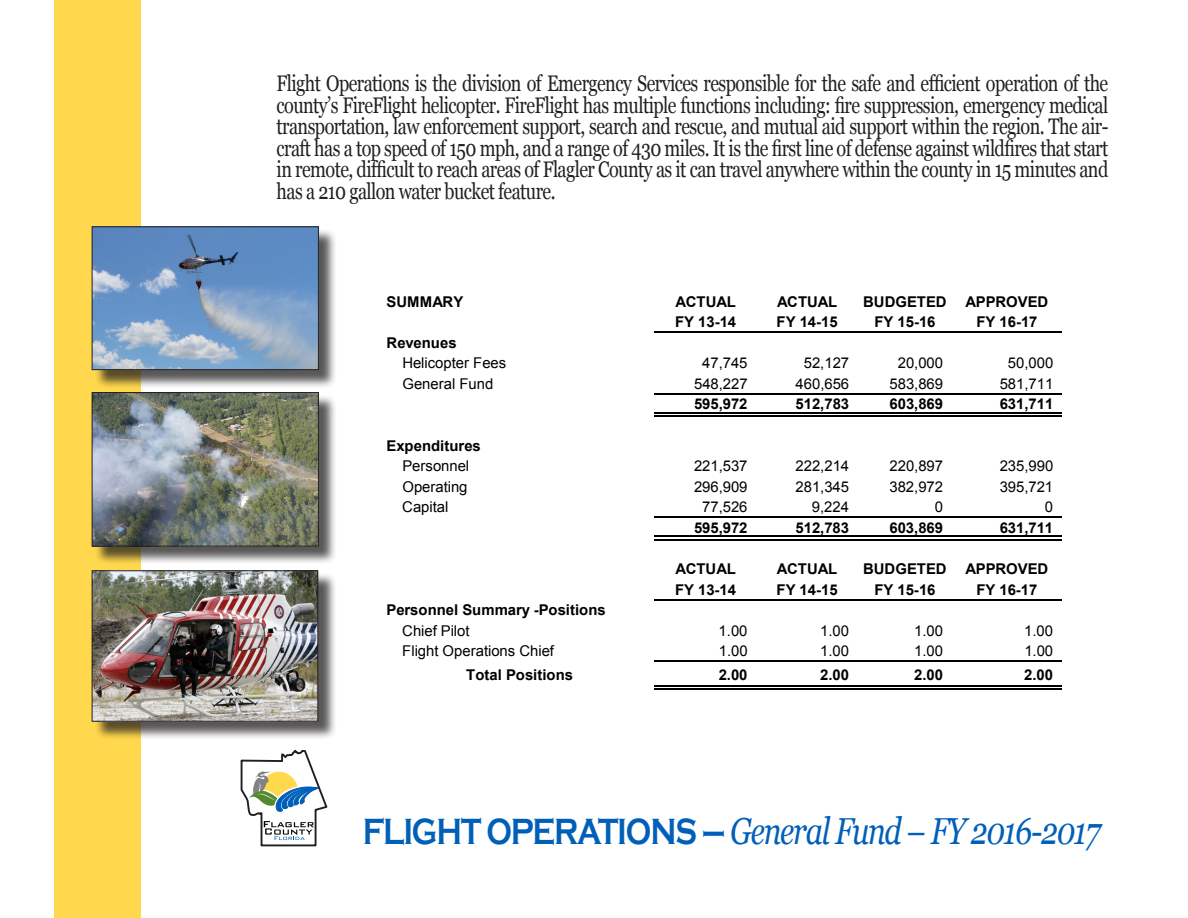
<style>
.page{position:relative;width:1188px;height:918px;background:#fff}
.page>*{position:absolute;margin:0;border:0;box-sizing:border-box;transform-origin:0 0}
.t1{font:italic 37.5px "Georgia";letter-spacing:-.04em;color:#005fb9;scale:.8 1}
.t2{font:22.5px/21.6px "Georgia";letter-spacing:-.03em;color:#231f20;text-align:justify;scale:.8 1}
.t3{font:700 14.85px/20.5px "Arial";color:#000;text-align:center}
.t4{font:14.85px/20.5px "Arial";letter-spacing:-.005em;color:#000}
.s1{font-weight:700}
.s2{font-weight:400}
.s3{font-family:"Copperplate Gothic";font-weight:700;font-style:normal}
</style>
<div class="page">
<div style="left:54px;top:0;width:86px;height:918px;background:#ffd84d"></div>
<svg style="left:241px;top:750px;width:87px;height:97px"></svg>
<hr style="left:654px;top:331px;width:407px;height:2px;background:#000">
<hr style="left:654px;top:393px;width:407px;height:2px;background:#000">
<hr style="left:654px;top:412px;width:407px;height:2px;background:#000">
<hr style="left:654px;top:415px;width:407px;height:2px;background:#000">
<hr style="left:654px;top:516px;width:407px;height:2px;background:#000">
<hr style="left:654px;top:535px;width:407px;height:2px;background:#000">
<hr style="left:654px;top:539px;width:407px;height:2px;background:#000">
<hr style="left:654px;top:599px;width:407px;height:2px;background:#000">
<hr style="left:654px;top:660px;width:407px;height:2px;background:#000">
<hr style="left:654px;top:685px;width:407px;height:1px;background:#000">
<hr style="left:654px;top:688px;width:407px;height:2px;background:#000">
<div style="left:94px;top:229px;width:244px;height:160px;background:#231f20;opacity:.75"></div>
<img style="left:94px;top:228px;width:223px;height:140px">
<div style="left:92px;top:226px;width:227px;height:144px;border:1px solid #231f20"></div>
<div style="left:94px;top:573px;width:243px;height:168px;background:#231f20;opacity:.75"></div>
<img style="left:94px;top:572px;width:222px;height:148px">
<div style="left:92px;top:570px;width:226px;height:152px;border:1px solid #231f20"></div>
<div style="left:94px;top:394px;width:244px;height:171px;background:#231f20;opacity:.75"></div>
<img style="left:94px;top:394px;width:223px;height:151px">
<div style="left:92px;top:392px;width:227px;height:155px;border:1px solid #231f20"></div>
<p class="t2" style="left:277px;top:73px;width:1041px">Flight Operations is the division of Emergency Services responsible for the safe and efficient operation of the county’s FireFlight helicopter. FireFlight has multiple functions including: fire suppression, emergency medical transportation, law enforcement support, search and rescue, and mutual aid support within the region. The air&shy;craft has a top speed of 150 mph, and a range of 430 miles. It is the first line of defense against wildfires that start in remote, difficult to reach areas of Flagler County as it can travel anywhere within the county in 15 minutes and has a 210 gallon water bucket feature.</p>
<p class="t3" style="left:387px;top:291px;width:78px">SUMMARY</p>
<p class="t3" style="left:676px;top:291px;width:62px">ACTUAL</p>
<p class="t3" style="left:777px;top:291px;width:62px">ACTUAL</p>
<p class="t3" style="left:863px;top:291px;width:85px">BUDGETED</p>
<p class="t3" style="left:966px;top:291px;width:84px">APPROVED</p>
<p class="t3" style="left:675px;top:312px;width:63px">FY 13-14</p>
<p class="t3" style="left:777px;top:312px;width:63px">FY 14-15</p>
<p class="t3" style="left:874px;top:312px;width:63px">FY 15-16</p>
<p class="t3" style="left:976px;top:312px;width:63px">FY 16-17</p>
<p class="t4" style="left:402px;top:332px;width:105px;text-indent:-16px"><span class="s1">Revenues<br></span>Helicopter Fees</p>
<p class="t4" style="left:702px;top:353px;width:47px">47,745</p>
<p class="t4" style="left:804px;top:353px;width:47px">52,127</p>
<p class="t4" style="left:898px;top:353px;width:47px">20,000</p>
<p class="t4" style="left:1008px;top:353px;width:47px">50,000</p>
<p class="t4" style="left:402px;top:374px;width:92px">General Fund</p>
<p class="t4" style="left:694px;top:374px;width:55px">548,227</p>
<p class="t4" style="left:796px;top:374px;width:55px">460,656</p>
<p class="t4" style="left:890px;top:374px;width:55px">583,869</p>
<p class="t4" style="left:1000px;top:374px;width:55px">581,711</p>
<p class="t3" style="left:694px;top:394px;width:55px">595,972</p>
<p class="t3" style="left:796px;top:394px;width:55px">512,783</p>
<p class="t3" style="left:890px;top:394px;width:55px">603,869</p>
<p class="t3" style="left:1000px;top:394px;width:55px">631,711</p>
<p class="t3" style="left:387px;top:436px;width:96px">Expenditures<br><span class="s2">Personnel</span></p>
<p class="t4" style="left:694px;top:456px;width:55px">221,537</p>
<p class="t4" style="left:796px;top:456px;width:55px">222,214</p>
<p class="t4" style="left:890px;top:456px;width:55px">220,897</p>
<p class="t4" style="left:1000px;top:456px;width:55px">235,990</p>
<p class="t4" style="left:402px;top:476px;width:67px">Operating</p>
<p class="t4" style="left:694px;top:476px;width:55px">296,909</p>
<p class="t4" style="left:796px;top:476px;width:55px">281,345</p>
<p class="t4" style="left:889px;top:476px;width:55px">382,972</p>
<p class="t4" style="left:1000px;top:476px;width:55px">395,721</p>
<p class="t4" style="left:402px;top:497px;width:48px">Capital</p>
<p class="t4" style="left:702px;top:497px;width:47px">77,526</p>
<p class="t4" style="left:812px;top:497px;width:39px">9,224</p>
<p class="t4" style="left:935px;top:497px;width:10px">0</p>
<p class="t4" style="left:1045px;top:497px;width:10px">0</p>
<p class="t3" style="left:694px;top:518px;width:55px">595,972</p>
<p class="t3" style="left:796px;top:518px;width:55px">512,783</p>
<p class="t3" style="left:889px;top:518px;width:55px">603,869</p>
<p class="t3" style="left:1000px;top:518px;width:55px">631,711</p>
<p class="t3" style="left:676px;top:559px;width:62px">ACTUAL</p>
<p class="t3" style="left:777px;top:559px;width:62px">ACTUAL</p>
<p class="t3" style="left:863px;top:559px;width:85px">BUDGETED</p>
<p class="t3" style="left:966px;top:559px;width:84px">APPROVED</p>
<p class="t3" style="left:675px;top:580px;width:63px">FY 13-14</p>
<p class="t3" style="left:777px;top:580px;width:63px">FY 14-15</p>
<p class="t3" style="left:874px;top:580px;width:63px">FY 15-16</p>
<p class="t3" style="left:976px;top:580px;width:63px">FY 16-17</p>
<p class="t3" style="left:402px;top:600px;width:205px;text-align:left;text-indent:-16px">Personnel Summary -Positions<br><span class="s2">Chief Pilot</span></p>
<p class="t4" style="left:719px;top:620px;width:30px">1.00</p>
<p class="t4" style="left:820px;top:620px;width:30px">1.00</p>
<p class="t4" style="left:914px;top:620px;width:30px">1.00</p>
<p class="t4" style="left:1024px;top:620px;width:30px">1.00</p>
<p class="t4" style="left:402px;top:641px;width:153px">Flight Operations Chief</p>
<p class="t4" style="left:719px;top:641px;width:30px">1.00</p>
<p class="t4" style="left:820px;top:641px;width:30px">1.00</p>
<p class="t4" style="left:914px;top:641px;width:30px">1.00</p>
<p class="t4" style="left:1024px;top:641px;width:30px">1.00</p>
<p class="t3" style="left:466px;top:665px;width:108px">Total Positions</p>
<p class="t3" style="left:719px;top:665px;width:30px">2.00</p>
<p class="t3" style="left:820px;top:665px;width:30px">2.00</p>
<p class="t3" style="left:914px;top:665px;width:30px">2.00</p>
<p class="t3" style="left:1024px;top:665px;width:30px">2.00</p>
<p class="t1" style="left:363px;top:807px;width:924px"><span class="s3">FLIGHT OPERATIONS –</span> General Fund – FY 2016-2017</p>
</div>
